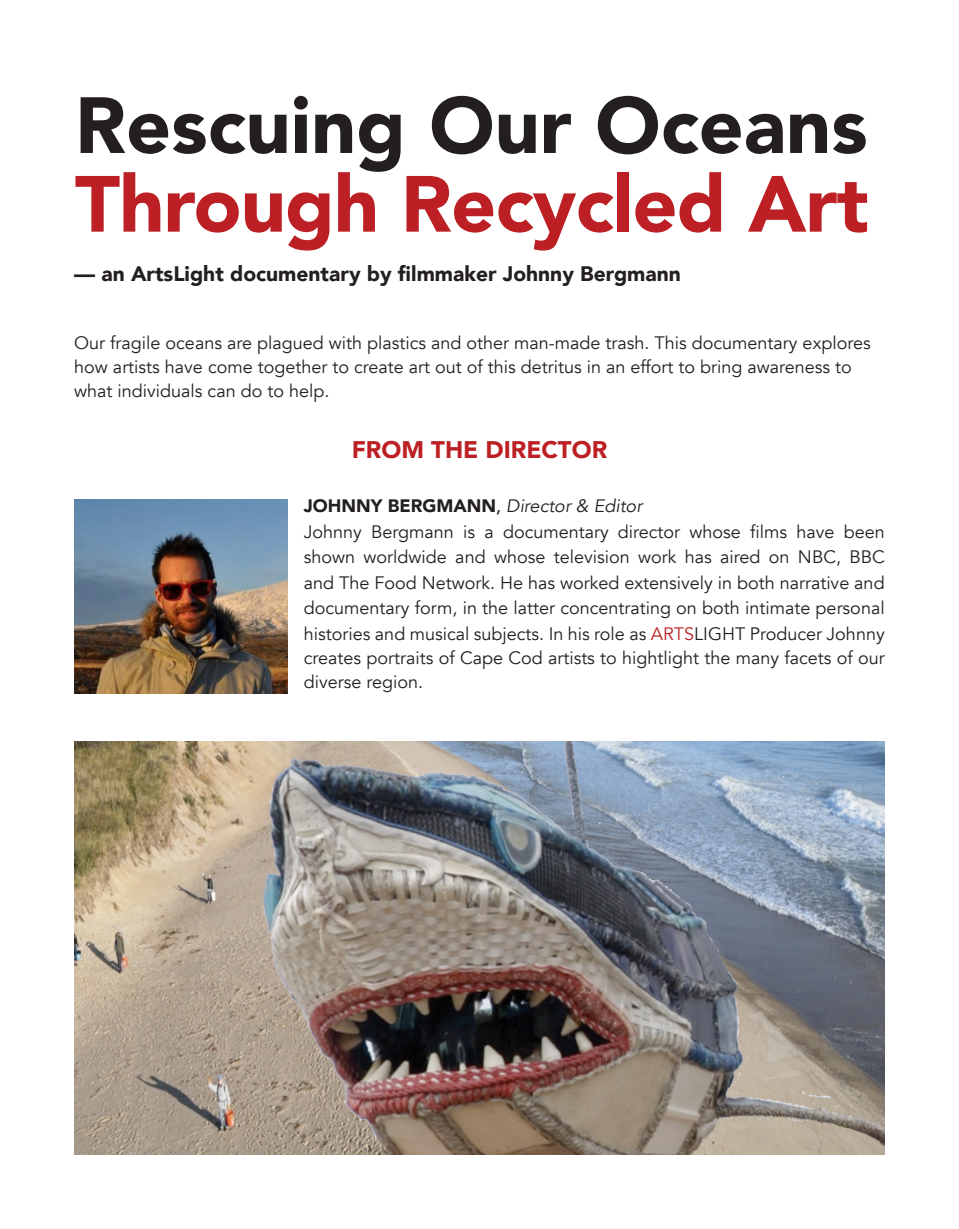
<style>
.page{position:relative;width:959px;height:1229px;background:#fff}
.page>*{position:absolute;margin:0;border:0;box-sizing:border-box;transform-origin:0 0}
.t1{font:900 78.6px "Avenir";letter-spacing:-.01em;color:#bc2024}
.t2{font:900 78.6px "Avenir";color:#231f20}
.t3{font:900 24px "Avenir";color:#bc2024}
.t4{font:900 21px "Avenir";color:#231f20}
.t5{font:18px/25px "Avenir";color:#231f20}
.t6{font:italic 18px "Avenir";color:#231f20}
.s1{font-weight:900;font-style:normal}
.s2{font-weight:500;font-style:normal}
.s3{color:#bc2024}
</style>
<div class="page">
<img style="left:74px;top:500px;width:213px;height:193px">
<img style="left:74px;top:742px;width:810px;height:412px">
<p class="t2" style="left:75px;top:58px;width:794px">Rescuing Our Oceans</p>
<p class="t1" style="left:75px;top:137px;width:795px">Through Recycled Art</p>
<p class="t4" style="left:74px;top:255px;width:608px">— an ArtsLight documentary by filmmaker Johnny Bergmann</p>
<p class="t5" style="left:74px;top:331px;width:797px;line-height:24px">Our fragile oceans are plagued with plastics and other man-made trash. This documentary explores how artists have come together to create art out of this detritus in an effort to bring awareness to what individuals can do to help.</p>
<p class="t3" style="left:352px;top:429px;width:257px">FROM THE DIRECTOR</p>
<p class="t6" style="left:304px;top:495px;width:340px"><span class="s1">JOHNNY BERGMANN</span><span class="s2">,</span> Director &amp; Editor</p>
<p class="t5" style="left:304px;top:519px;width:582px;text-align:justify">Johnny Bergmann is a documentary director whose films have been shown worldwide and whose television work has aired on NBC, BBC and The Food Network. He has worked extensively in both narrative and documentary form, in the latter concentrating on both intimate personal histories and musical subjects. In his role as <span class="s3">ARTS</span>LIGHT Producer Johnny creates portraits of Cape Cod artists to hightlight the many facets of our diverse region.</p>
</div>
